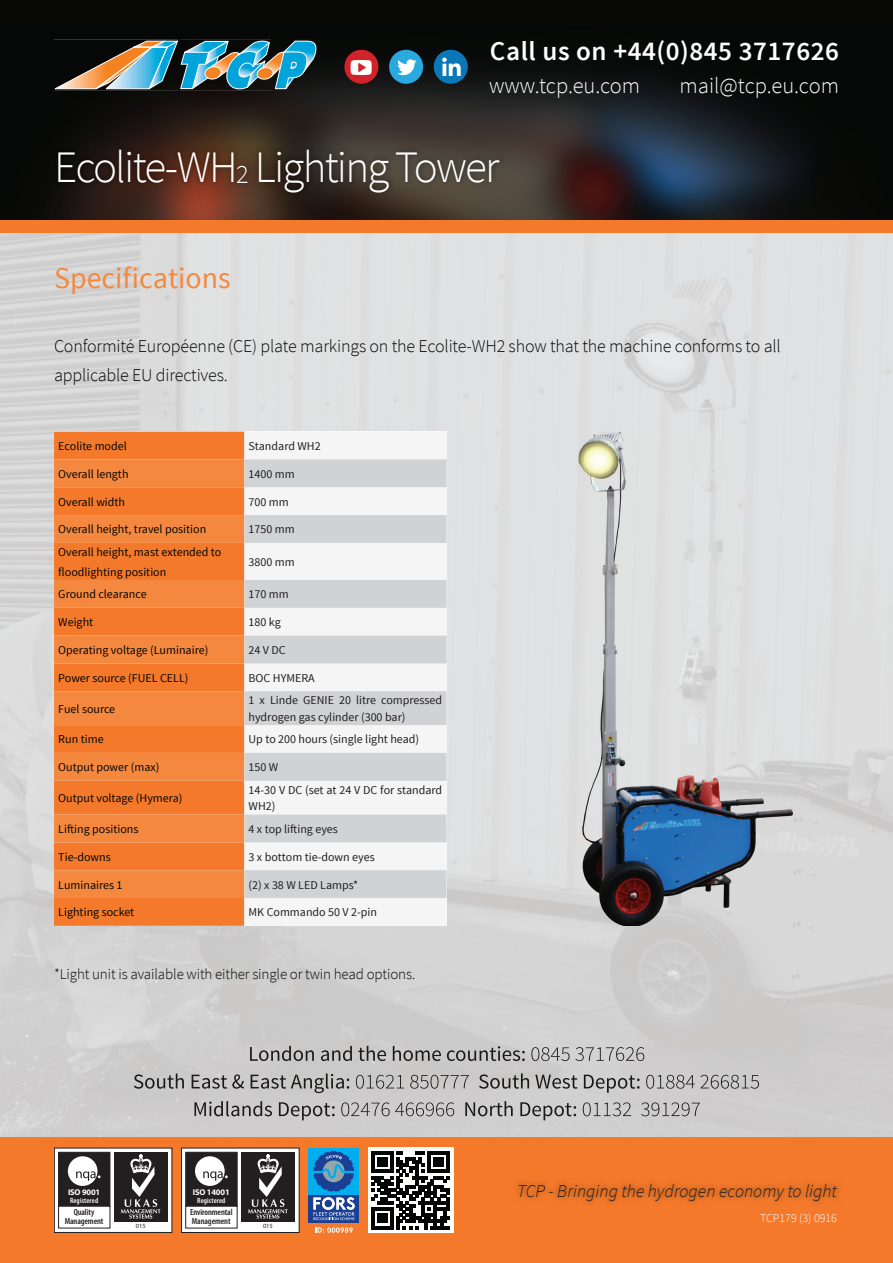
<style>
.page{position:relative;width:893px;height:1263px;background:#fff}
.page>*{position:absolute;margin:0;border:0;box-sizing:border-box;transform-origin:0 0}
.t1{font:300 45px "Source Sans Pro";letter-spacing:-.04em;color:#fff}
.t2{font:30px "Source Sans Pro";color:#f5883f}
.t3{font:600 27px "Source Sans Pro";letter-spacing:.02em;color:#fff}
.t4{font:300 22.5px "Source Sans Pro";color:#fff}
.t5{font:300 18px/28.5px "Source Sans Pro";letter-spacing:-.01em;color:#070806}
.t6{font:italic 300 18px "Source Sans Pro";color:#231f20}
.t7{font:300 15px "Source Sans Pro";letter-spacing:-.01em;color:#070806}
.t8{font:12px/19.6px "Source Sans Pro";color:#070806}
.t9{font:12px/16.4px "Source Sans Pro";color:#231f20}
.t10{font:300 12px "Source Sans Pro";color:#fff}
.t11{font:600 condensed 9px/9px "Myriad Pro";letter-spacing:-.01em;color:#231f20;text-align:center}
.t12{font:700 8.4px "Myriad Pro";letter-spacing:-.02em;color:#fff}
.t13{font:600 condensed 7.5px "Myriad Pro";letter-spacing:.02em;color:#fff}
.t14{font:6.3px "Myriad Pro";color:#231f20}
.s1{font-size:26.25px}
</style>
<div class="page">
<div style="left:0;top:0;width:893px;height:25px;background:#070806"></div>
<img style="left:0;top:25px;width:893px;height:195px">
<div style="left:0;top:220px;width:893px;height:13px;background:#f4792a"></div>
<div style="left:0;top:1137px;width:893px;height:126px;background:#f4792a"></div>
<img style="left:54px;top:39px;width:264px;height:51px">
<svg style="left:55px;top:41px;width:261px;height:49px;background:#537579"></svg>
<img style="left:789px;top:445px;width:104px;height:692px">
<img style="left:53px;top:144px;width:452px;height:54px">
<div style="left:389px;top:50px;width:34px;height:34px;background:#2aa9e0;border-radius:50%"></div>
<svg style="left:397px;top:59px;width:19px;height:16px"></svg>
<div style="left:434px;top:50px;width:34px;height:34px;background:#0c77b7;border-radius:50%"></div>
<svg style="left:442px;top:58px;width:19px;height:18px"></svg>
<img style="left:134px;top:1073px;width:217px;height:20px">
<img style="left:356px;top:1075px;width:118px;height:14px">
<img style="left:479px;top:1073px;width:162px;height:20px">
<img style="left:646px;top:1075px;width:113px;height:14px">
<img style="left:194px;top:1101px;width:141px;height:19px">
<img style="left:341px;top:1102px;width:118px;height:14px">
<img style="left:465px;top:1101px;width:111px;height:19px">
<img style="left:583px;top:1102px;width:117px;height:14px">
<img style="left:250px;top:1046px;width:275px;height:15px">
<img style="left:531px;top:1047px;width:113px;height:14px">
<div style="left:308px;top:1148px;width:51px;height:49px;background:#00aeef"></div>
<div style="left:308px;top:1195px;width:51px;height:28px;background:#1b3f94"></div>
<svg style="left:315px;top:1227px;width:38px;height:6px"></svg>
<svg style="left:313px;top:1151px;width:42px;height:69px"></svg>
<svg style="left:56px;top:1150px;width:114px;height:81px;background:#ececec"></svg>
<div style="left:54px;top:1148px;width:118px;height:85px;border:1px solid #231f20"></div>
<div style="left:58px;top:1152px;width:52px;height:54px;background:#231f20;border:1px solid #231f20"></div>
<div style="left:58px;top:1206px;width:52px;height:22px;background:#fff;border:1px solid #231f20"></div>
<div style="left:68px;top:1156px;width:29px;height:30px;background:#fff;border-radius:50%"></div>
<svg style="left:76px;top:1171px;width:25px;height:10px"></svg>
<div style="left:114px;top:1152px;width:54px;height:69px;background:#231f20"></div>
<svg style="left:121px;top:1154px;width:40px;height:65px"></svg>
<div style="left:368px;top:1148px;width:85px;height:85px;background:linear-gradient(to right,#fff,#fff)"></div>
<svg style="left:372px;top:1151px;width:77px;height:78px;background:#5b5c5b"></svg>
<svg style="left:183px;top:1150px;width:114px;height:81px;background:#e9e9e9"></svg>
<div style="left:181px;top:1148px;width:118px;height:85px;border:1px solid #231f20"></div>
<div style="left:185px;top:1152px;width:52px;height:54px;background:#231f20;border:1px solid #231f20"></div>
<div style="left:185px;top:1206px;width:52px;height:22px;background:#fff;border:1px solid #231f20"></div>
<div style="left:195px;top:1156px;width:30px;height:30px;background:#fff;border-radius:50%"></div>
<svg style="left:203px;top:1171px;width:25px;height:10px"></svg>
<div style="left:241px;top:1152px;width:54px;height:69px;background:#231f20"></div>
<svg style="left:248px;top:1154px;width:40px;height:65px"></svg>
<div style="left:344px;top:50px;width:34px;height:34px;background:#d1232a;border-radius:50%"></div>
<div style="left:54px;top:432px;width:190px;height:494px;background:#f4792a"></div>
<div style="left:244px;top:432px;width:202px;height:494px;background:#f5f5f6"></div>
<svg style="left:54px;top:459px;width:190px;height:439px;background:#f48136"></svg>
<svg style="left:244px;top:459px;width:202px;height:439px;fill:#d3d2d4"></svg>
<img style="left:578px;top:432px;width:214px;height:494px">
<h3 class="t3" style="left:490px;top:34px;width:351px">Call us on +44(0)845 3717626</h3>
<h3 class="t4" style="left:489px;top:72px;width:153px">www.tcp.eu.com</h3>
<h3 class="t4" style="left:680px;top:72px;width:161px">mail@tcp.eu.com</h3>
<h1 class="t1" style="left:54px;top:139px;width:447px">Ecolite-WH<span class="s1">2</span> Lighting Tower</h1>
<h2 class="t2" style="left:54px;top:259px;width:178px">Specifications</h2>
<h3 class="t5" style="left:54px;top:332px;width:728px">Conformité Européenne (CE) plate markings on the Ecolite-WH2 show that the machine conforms to all applicable EU directives.</h3>
<p class="t8" style="left:58px;top:436px;width:70px">Ecolite model</p>
<p class="t9" style="left:249px;top:438px;width:74px">Standard WH2</p>
<p class="t8" style="left:58px;top:464px;width:72px">Overall length</p>
<p class="t9" style="left:249px;top:466px;width:48px">1400 mm</p>
<p class="t8" style="left:58px;top:492px;width:68px">Overall width</p>
<p class="t9" style="left:249px;top:494px;width:42px">700 mm</p>
<p class="t8" style="left:58px;top:520px;width:149px">Overall height, travel position</p>
<p class="t9" style="left:249px;top:521px;width:48px">1750 mm</p>
<p class="t8" style="left:58px;top:542px;width:165px">Overall height, mast extended to floodlighting position</p>
<p class="t9" style="left:249px;top:554px;width:48px">3800 mm</p>
<p class="t8" style="left:58px;top:585px;width:90px">Ground clearance</p>
<p class="t9" style="left:249px;top:586px;width:42px">170 mm</p>
<p class="t8" style="left:58px;top:613px;width:36px">Weight</p>
<p class="t9" style="left:249px;top:614px;width:34px">180 kg</p>
<p class="t8" style="left:58px;top:640px;width:152px">Operating voltage (Luminaire)</p>
<p class="t9" style="left:249px;top:642px;width:39px">24 V DC</p>
<p class="t8" style="left:58px;top:668px;width:132px">Power source (FUEL CELL)</p>
<p class="t9" style="left:249px;top:670px;width:68px">BOC HYMERA</p>
<p class="t8" style="left:58px;top:699px;width:58px">Fuel source</p>
<p class="t9" style="left:249px;top:692px;width:195px">1 x Linde GENIE 20 litre compressed hydrogen gas cylinder (300 bar)</p>
<p class="t8" style="left:58px;top:730px;width:47px">Run time</p>
<p class="t9" style="left:249px;top:731px;width:172px">Up to 200 hours (single light head)</p>
<p class="t8" style="left:58px;top:758px;width:103px">Output power (max)</p>
<p class="t9" style="left:249px;top:759px;width:31px">150 W</p>
<p class="t8" style="left:58px;top:788px;width:126px">Output voltage (Hymera)</p>
<p class="t9" style="left:249px;top:782px;width:195px">14-30 V DC (set at 24 V DC for standard<br>WH2)</p>
<p class="t8" style="left:58px;top:819px;width:82px">Lifting positions</p>
<p class="t9" style="left:249px;top:821px;width:91px">4 x top lifting eyes</p>
<p class="t8" style="left:58px;top:847px;width:54px">Tie-downs</p>
<p class="t9" style="left:249px;top:849px;width:128px">3 x bottom tie-down eyes</p>
<p class="t8" style="left:58px;top:875px;width:66px">Luminaires 1</p>
<p class="t9" style="left:249px;top:877px;width:111px">(2) x 38 W LED Lamps*</p>
<p class="t8" style="left:58px;top:903px;width:77px">Lighting socket</p>
<p class="t9" style="left:249px;top:904px;width:130px">MK Commando 50 V 2-pin</p>
<p class="t7" style="left:54px;top:965px;width:363px">*Light unit is available with either single or twin head options.</p>
<p class="t12" style="left:68px;top:1187px;width:34px">ISO 9001</p>
<p class="t13" style="left:70px;top:1197px;width:30px">Registered</p>
<p class="t11" style="left:65px;top:1208px;width:40px">Quality<br>Management</p>
<p class="t14" style="left:136px;top:1222px;width:11px">015</p>
<p class="t12" style="left:193px;top:1187px;width:38px">ISO 14001</p>
<p class="t13" style="left:197px;top:1197px;width:30px">Registered</p>
<p class="t11" style="left:190px;top:1208px;width:44px;text-align:left">Environmental<br>Management</p>
<p class="t14" style="left:263px;top:1222px;width:11px">015</p>
<h3 class="t6" style="left:517px;top:1180px;width:321px">TCP - Bringing the hydrogen economy to light</h3>
<p class="t10" style="left:760px;top:1211px;width:78px">TCP179 (3) 0916</p>
</div>
